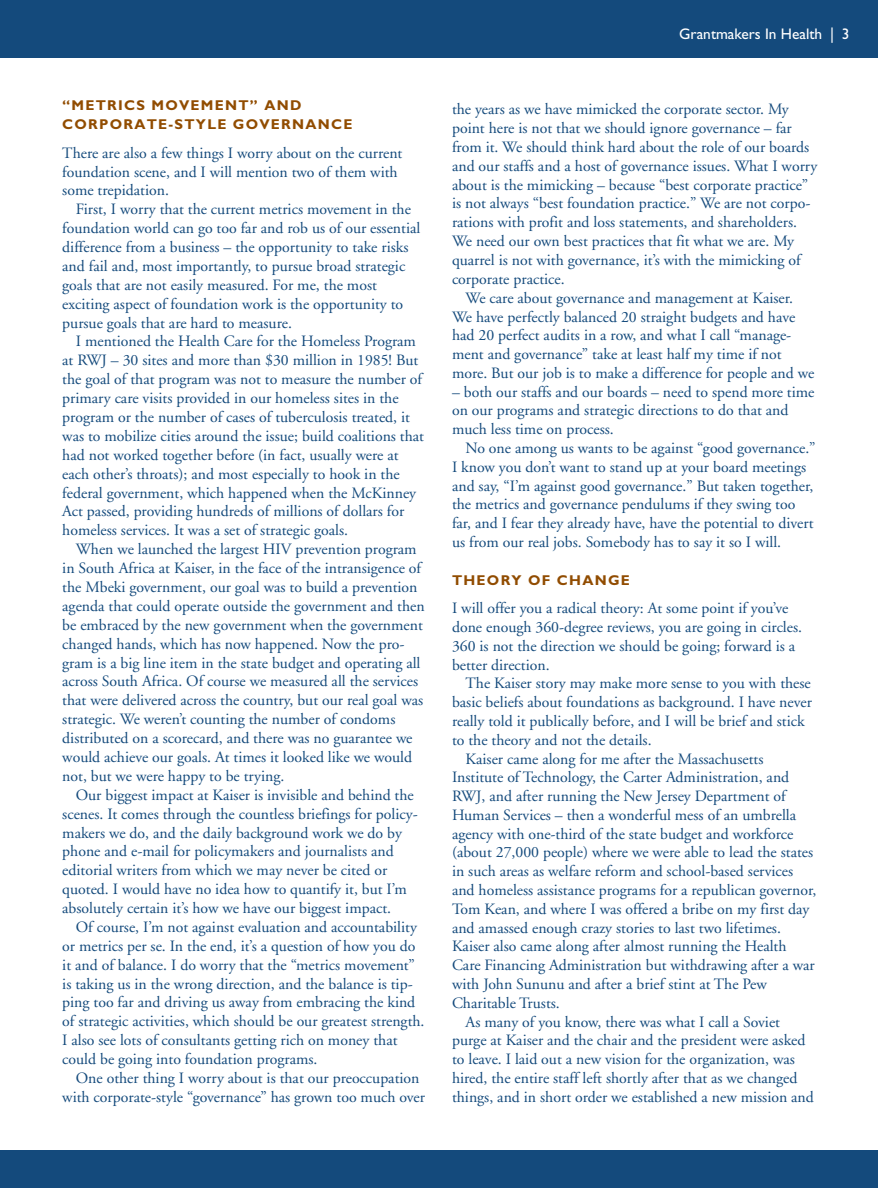
<style>
.page{position:relative;width:878px;height:1188px;background:#fff}
.page>*{position:absolute;margin:0;border:0;box-sizing:border-box;transform-origin:0 0}
.t1{font:15.75px/18.9px "Adobe Garamond";color:#144a7c}
.t2{font:15.3px "Gill Sans";color:#fff}
.t3{font:700 14.25px/18.9px "Gill Sans";letter-spacing:.09em;color:#914c01}
</style>
<div class="page">
<div style="left:0;top:0;width:878px;height:57px;background:#144a7c"></div>
<div style="left:0;top:1151px;width:878px;height:37px;background:#144a7c"></div>
<p class="t3" style="left:62px;top:97px;width:292px">“METRICS MOVEMENT” AND<br>CORPORATE-STYLE GOVERNANCE</p>
<p class="t1" style="left:62px;top:145px;width:341px">There are also a few things I worry about on the current foundation scene, and I will mention two of them with some trepidation.</p>
<p class="t1" style="left:62px;top:201px;width:359px;text-indent:13px">First, I worry that the current metrics movement in the foundation world can go too far and rob us of our essential difference from a business – the opportunity to take risks and fail and, most importantly, to pursue broad strategic goals that are not easily measured. For me, the most exciting aspect of foundation work is the opportunity to pursue goals that are hard to measure.</p>
<p class="t1" style="left:62px;top:333px;width:363px;text-indent:14px">I mentioned the Health Care for the Homeless Program at RWJ – 30 sites and more than $30 million in 1985! But the goal of that program was not to measure the number of primary care visits provided in our homeless sites in the program or the number of cases of tuberculosis treated, it was to mobilize cities around the issue; build coalitions that had not worked together before (in fact, usually were at each other’s throats); and most especially to hook in the federal government, which happened when the McKinney Act passed, providing hundreds of millions of dollars for homeless services. It was a set of strategic goals.</p>
<p class="t1" style="left:62px;top:541px;width:364px;text-indent:14px">When we launched the largest HIV prevention program in South Africa at Kaiser, in the face of the intransigence of the Mbeki government, our goal was to build a prevention agenda that could operate outside the government and then be embraced by the new government when the government changed hands, which has now happened. Now the pro&shy;gram is a big line item in the state budget and operating all across South Africa. Of course we measured all the services that were delivered across the country, but our real goal was strategic. We weren’t counting the number of condoms distributed on a scorecard, and there was no guarantee we would achieve our goals. At times it looked like we would not, but we were happy to be trying.</p>
<p class="t1" style="left:62px;top:787px;width:357px;text-indent:13px">Our biggest impact at Kaiser is invisible and behind the scenes. It comes through the countless briefings for policy&shy;makers we do, and the daily background work we do by phone and e-mail for policymakers and journalists and editorial writers from which we may never be cited or quoted. I would have no idea how to quantify it, but I’m absolutely certain it’s how we have our biggest impact.</p>
<p class="t1" style="left:62px;top:919px;width:364px;text-indent:13px">Of course, I’m not against evaluation and accountability or metrics per se. In the end, it’s a question of how you do it and of balance. I do worry that the “metrics movement” is taking us in the wrong direction, and the balance is tip&shy;ping too far and driving us away from embracing the kind of strategic activities, which should be our greatest strength.<br>I also see lots of consultants getting rich on money that could be going into foundation programs.</p>
<p class="t1" style="left:62px;top:1070px;width:364px;text-align:center">One other thing I worry about is that our preoccupation with corporate-style “governance” has grown too much over</p>
<p class="t2" style="left:679px;top:28px;width:172px">Grantmakers In Health | 3</p>
<p class="t1" style="left:452px;top:101px;width:338px">the years as we have mimicked the corporate sector. My</p>
<p class="t1" style="left:452px;top:120px;width:341px">point here is not that we should ignore governance – far</p>
<p class="t1" style="left:452px;top:139px;width:359px">from it. We should think hard about the role of our boards</p>
<p class="t1" style="left:452px;top:158px;width:367px">and our staffs and a host of governance issues. What I worry</p>
<p class="t1" style="left:452px;top:176px;width:357px">about is the mimicking – because “best corporate practice”</p>
<p class="t1" style="left:452px;top:195px;width:360px">is not always “best foundation practice.” We are not corpo-</p>
<p class="t1" style="left:452px;top:214px;width:346px">rations with profit and loss statements, and shareholders.</p>
<p class="t1" style="left:452px;top:233px;width:343px">We need our own best practices that fit what we are. My</p>
<p class="t1" style="left:452px;top:252px;width:350px">quarrel is not with governance, it’s with the mimicking of</p>
<p class="t1" style="left:452px;top:271px;width:114px">corporate practice.</p>
<p class="t1" style="left:465px;top:290px;width:329px">We care about governance and management at Kaiser.</p>
<p class="t1" style="left:452px;top:308px;width:345px">We have perfectly balanced 20 straight budgets and have</p>
<p class="t1" style="left:452px;top:327px;width:341px">had 20 perfect audits in a row, and what I call “manage-</p>
<p class="t1" style="left:452px;top:346px;width:331px">ment and governance” take at least half my time if not</p>
<p class="t1" style="left:452px;top:365px;width:364px">more. But our job is to make a difference for people and we</p>
<p class="t1" style="left:452px;top:384px;width:364px">– both our staffs and our boards – need to spend more time on our programs and strategic directions to do that and much less time on process.</p>
<p class="t1" style="left:452px;top:440px;width:365px;text-indent:14px">No one among us wants to be against “good governance.” I know you don’t want to stand up at your board meetings and say, “I’m against good governance.” But taken together, the metrics and governance pendulums if they swing too far, and I fear they already have, have the potential to divert us from our real jobs. Somebody has to say it so I will.</p>
<p class="t3" style="left:452px;top:572px;width:179px">THEORY OF CHANGE</p>
<p class="t1" style="left:452px;top:600px;width:351px">I will offer you a radical theory: At some point if you’ve done enough 360-degree reviews, you are going in circles.<br>360 is not the direction we should be going; forward is a better direction.</p>
<p class="t1" style="left:465px;top:675px;width:347px">The Kaiser story may make more sense to you with these</p>
<p class="t1" style="left:452px;top:694px;width:361px">basic beliefs about foundations as background. I have never</p>
<p class="t1" style="left:452px;top:713px;width:354px">really told it publically before, and I will be brief and stick</p>
<p class="t1" style="left:452px;top:732px;width:201px">to the theory and not the details.</p>
<p class="t1" style="left:465px;top:750px;width:299px">Kaiser came along for me after the Massachusetts</p>
<p class="t1" style="left:452px;top:769px;width:339px">Institute of Technology, the Carter Administration, and</p>
<p class="t1" style="left:452px;top:788px;width:335px">RWJ, and after running the New Jersey Department of</p>
<p class="t1" style="left:452px;top:807px;width:346px">Human Services – then a wonderful mess of an umbrella</p>
<p class="t1" style="left:452px;top:826px;width:343px">agency with one-third of the state budget and workforce</p>
<p class="t1" style="left:452px;top:844px;width:362px">(about 27,000 people) where we were able to lead the states</p>
<p class="t1" style="left:452px;top:863px;width:343px">in such areas as welfare reform and school-based services</p>
<p class="t1" style="left:452px;top:882px;width:366px">and homeless assistance programs for a republican governor,</p>
<p class="t1" style="left:452px;top:901px;width:359px">Tom Kean, and where I was offered a bribe on my first day</p>
<p class="t1" style="left:452px;top:920px;width:330px">and amassed enough crazy stories to last two lifetimes.</p>
<p class="t1" style="left:452px;top:938px;width:336px">Kaiser also came along after almost running the Health</p>
<p class="t1" style="left:452px;top:957px;width:364px">Care Financing Administration but withdrawing after a war</p>
<p class="t1" style="left:452px;top:976px;width:316px">with John Sununu and after a brief stint at The Pew</p>
<p class="t1" style="left:452px;top:995px;width:109px">Charitable Trusts.</p>
<p class="t1" style="left:465px;top:1014px;width:316px">As many of you know, there was what I call a Soviet</p>
<p class="t1" style="left:452px;top:1032px;width:355px">purge at Kaiser and the chair and the president were asked</p>
<p class="t1" style="left:452px;top:1051px;width:344px">to leave. I laid out a new vision for the organization, was</p>
<p class="t1" style="left:452px;top:1070px;width:347px">hired, the entire staff left shortly after that as we changed</p>
<p class="t1" style="left:452px;top:1089px;width:363px">things, and in short order we established a new mission and</p>
</div>
